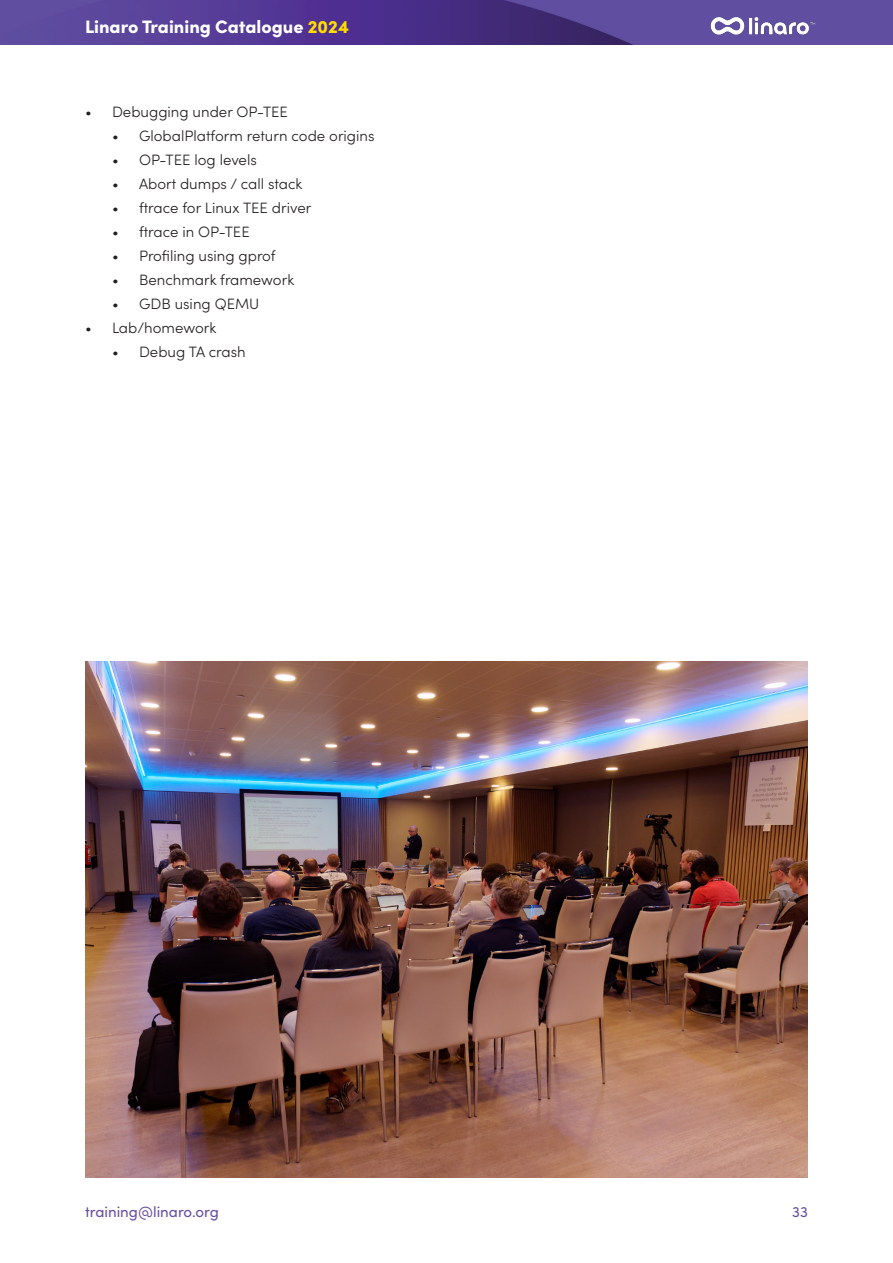
<style>
.page{position:relative;width:893px;height:1263px;background:#fff}
.page>*{position:absolute;margin:0;border:0;box-sizing:border-box;transform-origin:0 0}
.t1{font:900 18px "Sofia Pro";color:#fff}
.t2{font:300 15px "Sofia Pro";color:#231f20}
.t3{font:15px "Sofia Pro";color:#674ea0}
.s1{color:#ffdc01}
</style>
<div class="page">
<img style="left:0;top:0;width:893px;height:44px">
<img style="left:702px;top:11px;width:122px;height:30px">
<img style="left:85px;top:661px;width:723px;height:517px">
<p class="t1" style="left:85px;top:13px;width:265px">Linaro Training Catalogue <span class="s1">2024</span></p>
<p class="t2" style="left:85px;top:101px;width:204px">• Debugging under OP-TEE</p>
<p class="t2" style="left:112px;top:125px;width:264px">• GlobalPlatform return code origins</p>
<p class="t2" style="left:112px;top:149px;width:146px">• OP-TEE log levels</p>
<p class="t2" style="left:112px;top:173px;width:192px">• Abort dumps / call stack</p>
<p class="t2" style="left:112px;top:197px;width:201px">• ftrace for Linux TEE driver</p>
<p class="t2" style="left:112px;top:221px;width:139px">• ftrace in OP-TEE</p>
<p class="t2" style="left:112px;top:245px;width:165px">• Profiling using gprof</p>
<p class="t2" style="left:112px;top:269px;width:184px">• Benchmark framework</p>
<p class="t2" style="left:112px;top:293px;width:149px">• GDB using QEMU</p>
<p class="t2" style="left:85px;top:317px;width:133px">• Lab/homework</p>
<p class="t2" style="left:112px;top:341px;width:135px">• Debug TA crash</p>
<p class="t3" style="left:85px;top:1201px;width:135px">training@linaro.org</p>
<p class="t3" style="left:792px;top:1201px;width:17px">33</p>
</div>
